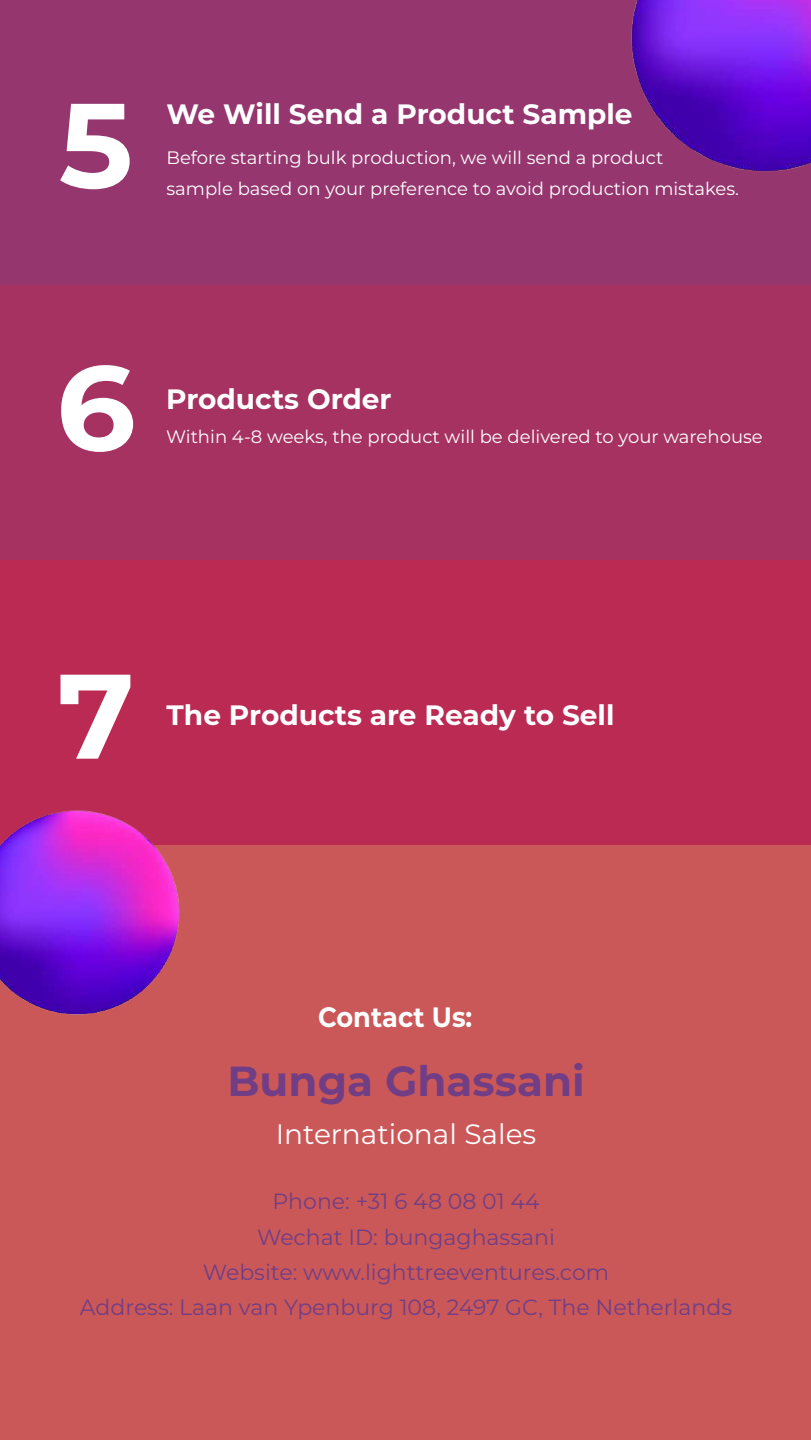
<style>
.page{position:relative;width:811px;height:1440px;background:#fff}
.page>*{position:absolute;margin:0;border:0;box-sizing:border-box;transform-origin:0 0}
.t1{font:700 120px/262.6px "Montserrat";color:#fff;scale:1.04 1}
.t2{font:700 42px "Montserrat";color:#713e85}
.t3{font:700 28px "Montserrat";color:#fff}
.t4{font:28px "Montserrat";color:#fff}
.t5{font:700 28px "Montserrat";color:#fff;scale:.91 1}
.t6{font:22px/35.2px "Montserrat";color:#713e85;text-align:center}
.t7{font:18px/31.2px "Montserrat";color:#fff}
</style>
<div class="page">
<div style="left:0;top:0;width:810px;height:290px;background:#95366f"></div>
<div style="left:0;top:285px;width:810px;height:285px;background:#a63261"></div>
<div style="left:0;top:560px;width:810px;height:292px;background:#ba2a52"></div>
<div style="left:0;top:845px;width:810px;height:595px;background:#cb5858"></div>
<img style="left:631px;top:0;width:179px;height:172px">
<img style="left:0;top:810px;width:179px;height:205px">
<h1 class="t1" style="left:56px;top:8px;width:78px">5<br>6</h1>
<h3 class="t3" style="left:166px;top:94px;width:467px">We Will Send a Product Sample</h3>
<p class="t7" style="left:166px;top:141px;width:573px">Before starting bulk production, we will send a product<br>sample based on your preference to avoid production mistakes.</p>
<h3 class="t3" style="left:166px;top:378px;width:227px">Products Order</h3>
<p class="t7" style="left:166px;top:420px;width:598px">Within 4-8 weeks, the product will be delivered to your warehouse</p>
<h1 class="t1" style="left:57px;top:579px;width:76px">7</h1>
<h3 class="t3" style="left:166px;top:695px;width:449px">The Products are Ready to Sell</h3>
<h3 class="t5" style="left:318px;top:997px;width:171px">Contact Us:</h3>
<h2 class="t2" style="left:227px;top:1051px;width:358px">Bunga Ghassani</h2>
<h3 class="t4" style="left:275px;top:1114px;width:262px">International Sales</h3>
<p class="t6" style="left:80px;top:1183px;width:653px">Phone: +31 6 48 08 01 44<br>Wechat ID: bungaghassani<br>Website: www.lighttreeventures.com<br>Address: Laan van Ypenburg 108, 2497 GC, The Netherlands</p>
</div>
